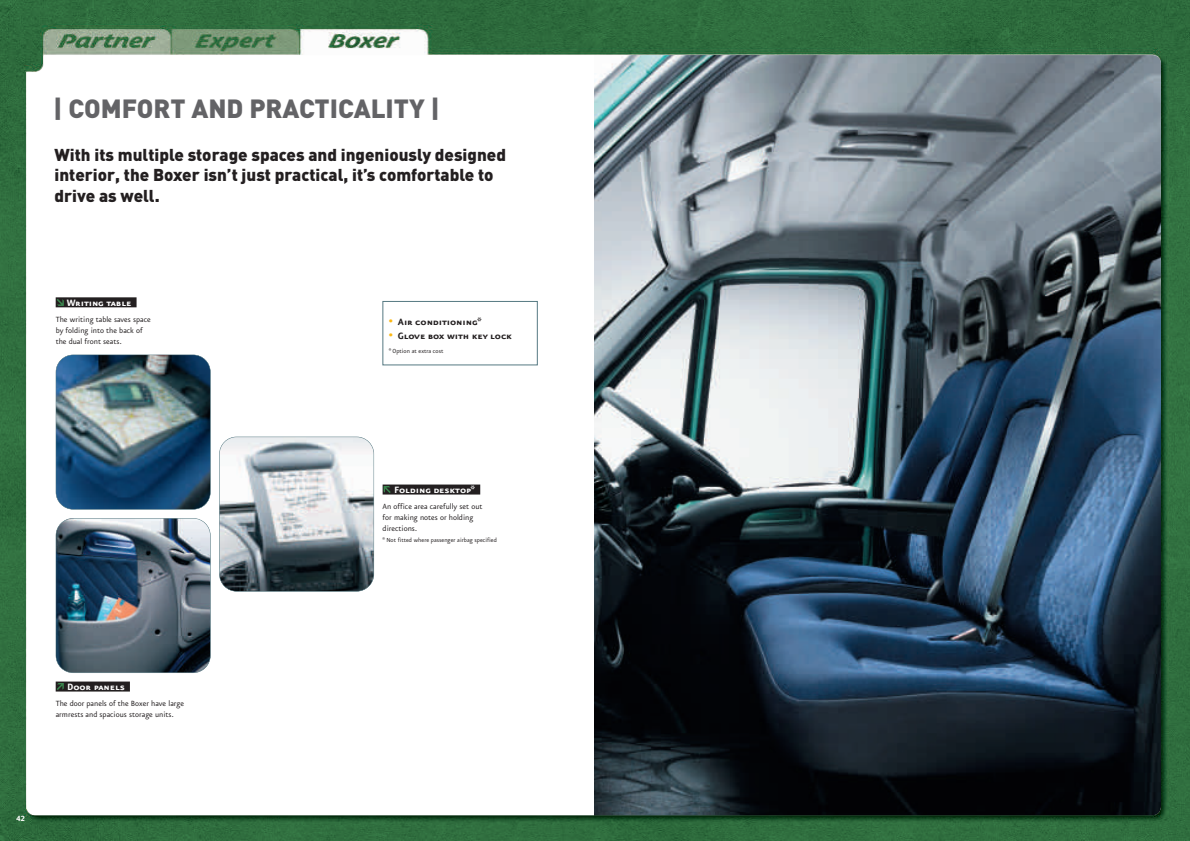
<style>
.page{position:relative;width:1190px;height:841px;background:#fff}
.page>*{position:absolute;margin:0;border:0;box-sizing:border-box;transform-origin:0 0}
.t1{font:900 26px "DIN";color:#636366}
.t2{font:900 17px/20.4px "DIN";color:#231f20}
.t3{font:11px "Eureka Sans Bold Caps";letter-spacing:-.01em;color:#fff}
.t4{font:11px "Eureka Sans Bold Caps";letter-spacing:-.01em;color:#231f20}
.t5{font:9px/11px "Eureka Sans";color:#231f20}
.t6{font:9px "Eureka Sans Bold Caps";color:#fff}
.t7{font:7px "Eureka Sans";color:#231f20}
.s1{font-size:14px;color:#fcb814}
</style>
<div class="page">
<img style="left:0;top:0;width:1190px;height:841px">
<img style="left:56px;top:355px;width:154px;height:154px;border-radius:17px">
<div style="left:56px;top:355px;width:155px;height:155px;border:1px solid #567982;border-radius:18px"></div>
<div style="left:56px;top:297px;width:81px;height:10px;background:#231f20"></div>
<svg style="left:57px;top:299px;width:7px;height:7px"></svg>
<img style="left:56px;top:518px;width:154px;height:155px;border-radius:17px">
<div style="left:56px;top:518px;width:155px;height:155px;border:1px solid #567982;border-radius:18px"></div>
<img style="left:219px;top:437px;width:155px;height:154px;border-radius:17px">
<div style="left:219px;top:437px;width:155px;height:155px;border:1px solid #567982;border-radius:18px"></div>
<div style="left:56px;top:682px;width:74px;height:10px;background:#231f20"></div>
<svg style="left:57px;top:683px;width:7px;height:7px"></svg>
<div style="left:383px;top:485px;width:97px;height:10px;background:#231f20"></div>
<svg style="left:384px;top:486px;width:7px;height:7px"></svg>
<div style="left:383px;top:301px;width:155px;height:64px;border:1px solid #567982"></div>
<h1 class="t1" style="left:53px;top:99px;width:388px">| COMFORT AND PRACTICALITY |</h1>
<h2 class="t2" style="left:54px;top:146px;width:453px">With its multiple storage spaces and ingeniously designed interior, the Boxer isn’t just practical, it’s comfortable to drive as well.</h2>
<p class="t3" style="left:67px;top:296px;width:66px">Writing table</p>
<p class="t5" style="left:56px;top:313px;width:96px">The writing table saves space by folding into the back of the dual front seats.</p>
<p class="t4" style="left:389px;top:315px;width:94px"><span class="s1">•</span> Air conditioning*</p>
<p class="t4" style="left:389px;top:329px;width:125px"><span class="s1">•</span> Glove box with key lock</p>
<p class="t7" style="left:389px;top:346px;width:56px">* Option at extra cost</p>
<p class="t3" style="left:394px;top:483px;width:82px">Folding desktop*</p>
<p class="t5" style="left:383px;top:501px;width:101px">An office area carefully set out for making notes or holding directions.</p>
<p class="t7" style="left:383px;top:536px;width:116px">* Not fitted where passenger airbag specified</p>
<p class="t3" style="left:67px;top:680px;width:59px">Door panels</p>
<p class="t5" style="left:56px;top:698px;width:130px">The door panels of the Boxer have large armrests and spacious storage units.</p>
<p class="t6" style="left:16px;top:813px;width:11px">42</p>
</div>
